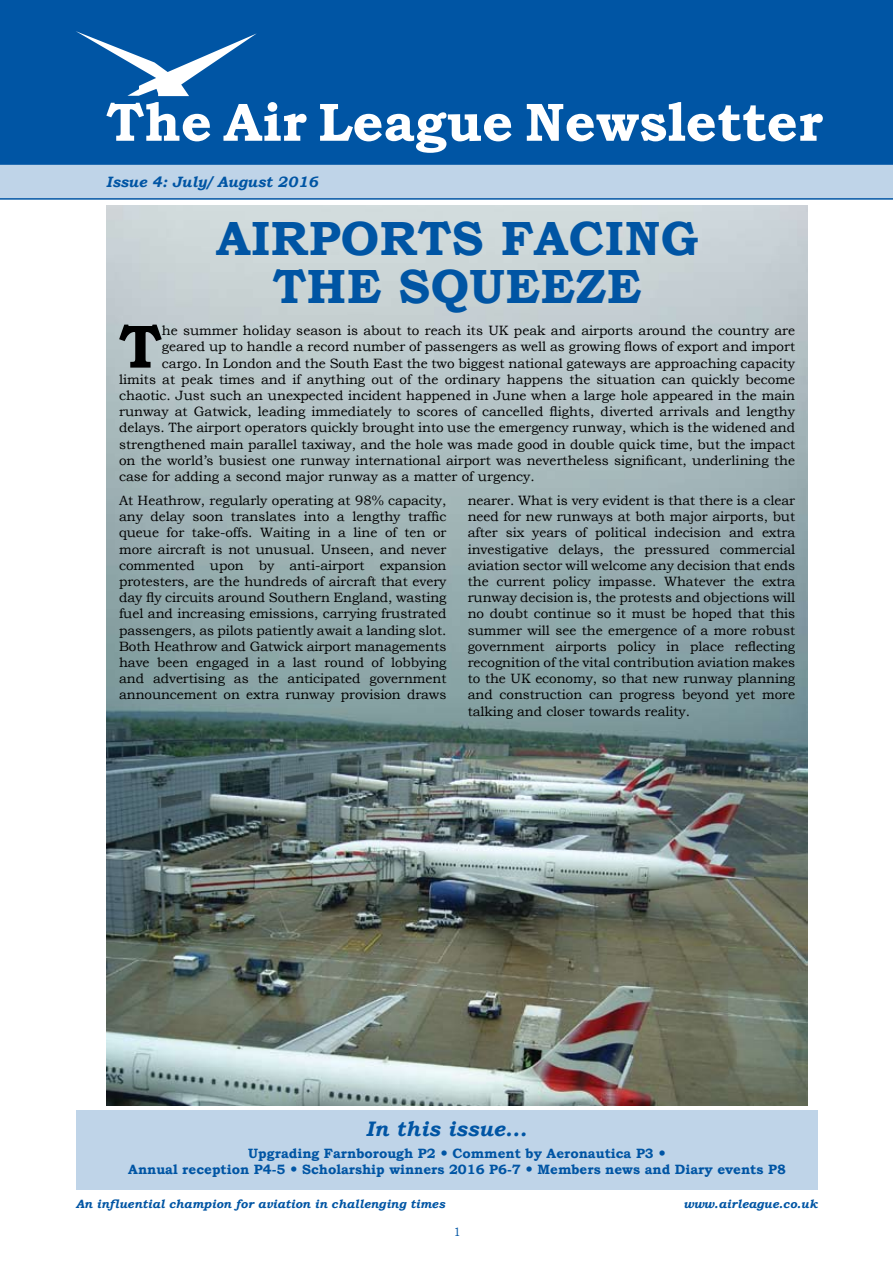
<style>
.page{position:relative;width:893px;height:1263px;background:#fff}
.page>*{position:absolute;margin:0;border:0;box-sizing:border-box;transform-origin:0 0}
.t1{font:700 61.05px "Bookman Old Style";color:#000}
.t2{font:700 54px "Bookman Old Style";color:#fff}
.t3{font:700 48px/48px "Bookman Old Style";letter-spacing:.01em;color:#0055a4;text-align:center}
.t4{font:italic 700 21px "Bookman Old Style";letter-spacing:.01em;color:#0055a4}
.t5{font:italic 700 15px "Bookman Old Style";color:#0055a4}
.t6{font:13.5px/16.2px "Bookman Old Style";color:#000;text-align:justify}
.t7{font:700 13.5px/16.2px "Bookman Old Style";color:#0055a4}
.t8{font:italic 700 12px "Bookman Old Style";color:#0055a4}
.t9{font:12px "Bookman Old Style";color:#0055a4}
</style>
<div class="page">
<img style="left:106px;top:205px;width:702px;height:900px">
<div style="left:76px;top:1110px;width:741px;height:79px;background:#bfd4e8"></div>
<div style="left:0;top:0;width:893px;height:164px;background:#0055a4"></div>
<svg style="left:0;top:164px;width:893px;height:36px;background:#b3cce3"></svg>
<svg style="left:76px;top:31px;width:181px;height:65px"></svg>
<h2 class="t2" style="left:106px;top:83px;width:718px">The Air League Newsletter</h2>
<p class="t5" style="left:106px;top:171px;width:213px">Issue 4: July/ August 2016</p>
<h3 class="t3" style="left:216px;top:214px;width:483px">AIRPORTS FACING<br>THE SQUEEZE</h3>
<h1 class="t1" style="left:119px;top:303px;width:44px">T</h1>
<p class="t6" style="left:162px;top:323px;width:635px">he summer holiday season is about to reach its UK peak and airports around the country are</p>
<p class="t6" style="left:162px;top:339px;width:635px">geared up to handle a record number of passengers as well as growing flows of export and import</p>
<p class="t6" style="left:162px;top:355px;width:635px">cargo. In London and the South East the two biggest national gateways are approaching capacity</p>
<p class="t6" style="left:119px;top:371px;width:678px">limits at peak times and if anything out of the ordinary happens the situation can quickly become</p>
<p class="t6" style="left:119px;top:387px;width:678px">chaotic. Just such an unexpected incident happened in June when a large hole appeared in the main</p>
<p class="t6" style="left:119px;top:404px;width:678px">runway at Gatwick, leading immediately to scores of cancelled flights, diverted arrivals and lengthy</p>
<p class="t6" style="left:119px;top:420px;width:678px">delays. The airport operators quickly brought into use the emergency runway, which is the widened and</p>
<p class="t6" style="left:119px;top:436px;width:678px">strengthened main parallel taxiway, and the hole was made good in double quick time, but the impact</p>
<p class="t6" style="left:119px;top:452px;width:678px">on the world’s busiest one runway international airport was nevertheless significant, underlining the</p>
<p class="t6" style="left:119px;top:468px;width:417px">case for adding a second major runway as a matter of urgency.</p>
<p class="t6" style="left:119px;top:492px;width:329px">At Heathrow, regularly operating at 98% capacity, any delay soon translates into a lengthy traffic queue for take-offs. Waiting in a line of ten or more aircraft is not unusual. Unseen, and never commented upon by anti-airport expansion protesters, are the hundreds of aircraft that every day fly circuits around Southern England, wasting fuel and increasing emissions, carrying frustrated passengers, as pilots patiently await a landing slot.<br>Both Heathrow and Gatwick airport managements have been engaged in a last round of lobbying and advertising as the anticipated government announcement on extra runway provision draws</p>
<p class="t6" style="left:468px;top:492px;width:329px">nearer. What is very evident is that there is a clear need for new runways at both major airports, but after six years of political indecision and extra investigative delays, the pressured commercial aviation sector will welcome any decision that ends the current policy impasse. Whatever the extra runway decision is, the protests and objections will no doubt continue so it must be hoped that this summer will see the emergence of a more robust government airports policy in place reflecting recognition of the vital contribution aviation makes to the UK economy, so that new runway planning and construction can progress beyond yet more talking and closer towards reality.</p>
<h3 class="t4" style="left:366px;top:1113px;width:163px">In this issue...</h3>
<p class="t7" style="left:128px;top:1145px;width:659px;text-indent:120px">Upgrading Farnborough P2 Comment by Aeronautica P3<br>Annual reception P4-5 Scholarship winners 2016 P6-7 Members news and Diary events P8</p>
<p class="t8" style="left:76px;top:1195px;width:371px">An influential champion for aviation in challenging times</p>
<p class="t8" style="left:683px;top:1195px;width:136px">www.airleague.co.uk</p>
<p class="t9" style="left:453px;top:1224px;width:9px">1</p>
</div>
